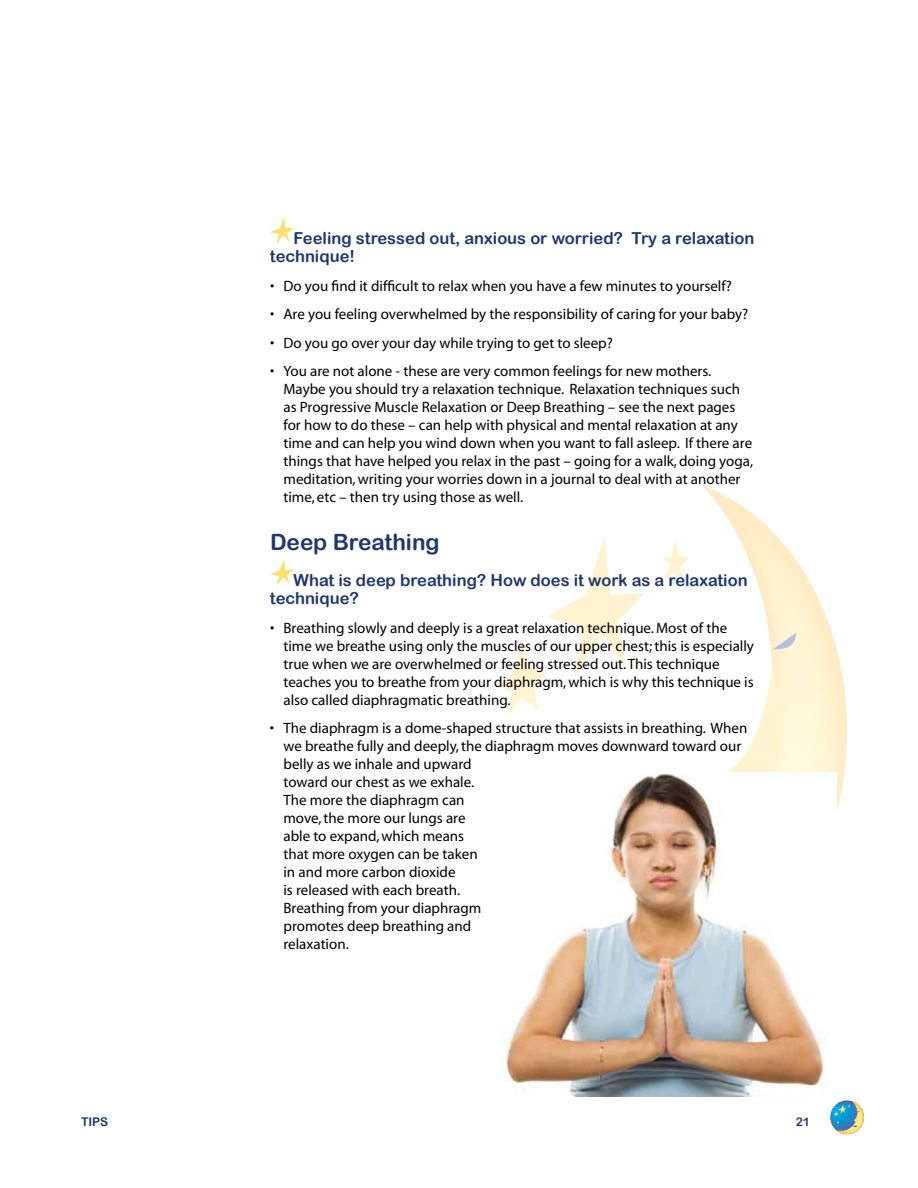
<style>
.page{position:relative;width:918px;height:1188px;background:#fff}
.page>*{position:absolute;margin:0;border:0;box-sizing:border-box;transform-origin:0 0}
.t1{font:22.5px "Arial Rounded MT Bold";color:#1f3873}
.t2{font:16.5px/18px "Arial Rounded MT Bold";color:#1f3873}
.t3{font:15px/18px "Myriad";color:#000}
.t4{font:12px "Arial Rounded MT Bold";color:#1f3873}
</style>
<div class="page">
<svg style="left:703px;top:486px;width:144px;height:325px"></svg>
<svg style="left:497px;top:536px;width:147px;height:179px"></svg>
<svg style="left:662px;top:538px;width:27px;height:43px"></svg>
<svg style="left:730px;top:664px;width:52px;height:108px"></svg>
<svg style="left:773px;top:633px;width:23px;height:16px"></svg>
<svg style="left:830px;top:1100px;width:34px;height:34px"></svg>
<svg style="left:270px;top:217px;width:24px;height:27px"></svg>
<svg style="left:270px;top:559px;width:24px;height:27px"></svg>
<img style="left:505px;top:772px;width:332px;height:324px">
<p class="t2" style="left:270px;top:229px;width:486px;text-indent:24px">Feeling stressed out, anxious or worried? Try a relaxation technique!</p>
<p class="t3" style="left:270px;top:277px;width:463px">• Do you find it difficult to relax when you have a few minutes to yourself?</p>
<p class="t3" style="left:270px;top:306px;width:480px">• Are you feeling overwhelmed by the responsibility of caring for your baby?</p>
<p class="t3" style="left:270px;top:334px;width:344px">• Do you go over your day while trying to get to sleep?</p>
<p class="t3" style="left:284px;top:363px;width:471px;text-indent:-14px">• You are not alone - these are very common feelings for new mothers.<br>Maybe you should try a relaxation technique. Relaxation techniques such as Progressive Muscle Relaxation or Deep Breathing – see the next pages for how to do these – can help with physical and mental relaxation at any time and can help you wind down when you want to fall asleep. If there are things that have helped you relax in the past – going for a walk, doing yoga, meditation, writing your worries down in a journal to deal with at another time, etc – then try using those as well.</p>
<h1 class="t1" style="left:270px;top:529px;width:171px">Deep Breathing</h1>
<p class="t2" style="left:270px;top:571px;width:479px;text-indent:24px">What is deep breathing? How does it work as a relaxation technique?</p>
<p class="t3" style="left:283px;top:619px;width:472px;text-indent:-13px">• Breathing slowly and deeply is a great relaxation technique. Most of the time we breathe using only the muscles of our upper chest; this is especially true when we are overwhelmed or feeling stressed out.This technique teaches you to breathe from your diaphragm,which is why this technique is also called diaphragmatic breathing.</p>
<p class="t3" style="left:283px;top:720px;width:465px;text-indent:-14px">• The diaphragm is a dome-shaped structure that assists in breathing. When we breathe fully and deeply, the diaphragm moves downward toward our belly as we inhale and upward<br>toward our chest as we exhale.<br>The more the diaphragm can<br>move, the more our lungs are<br>able to expand, which means<br>that more oxygen can be taken<br>in and more carbon dioxide<br>is released with each breath.<br>Breathing from your diaphragm<br>promotes deep breathing and<br>relaxation.</p>
<p class="t4" style="left:81px;top:1115px;width:29px">TIPS</p>
<p class="t4" style="left:796px;top:1115px;width:16px">21</p>
</div>
